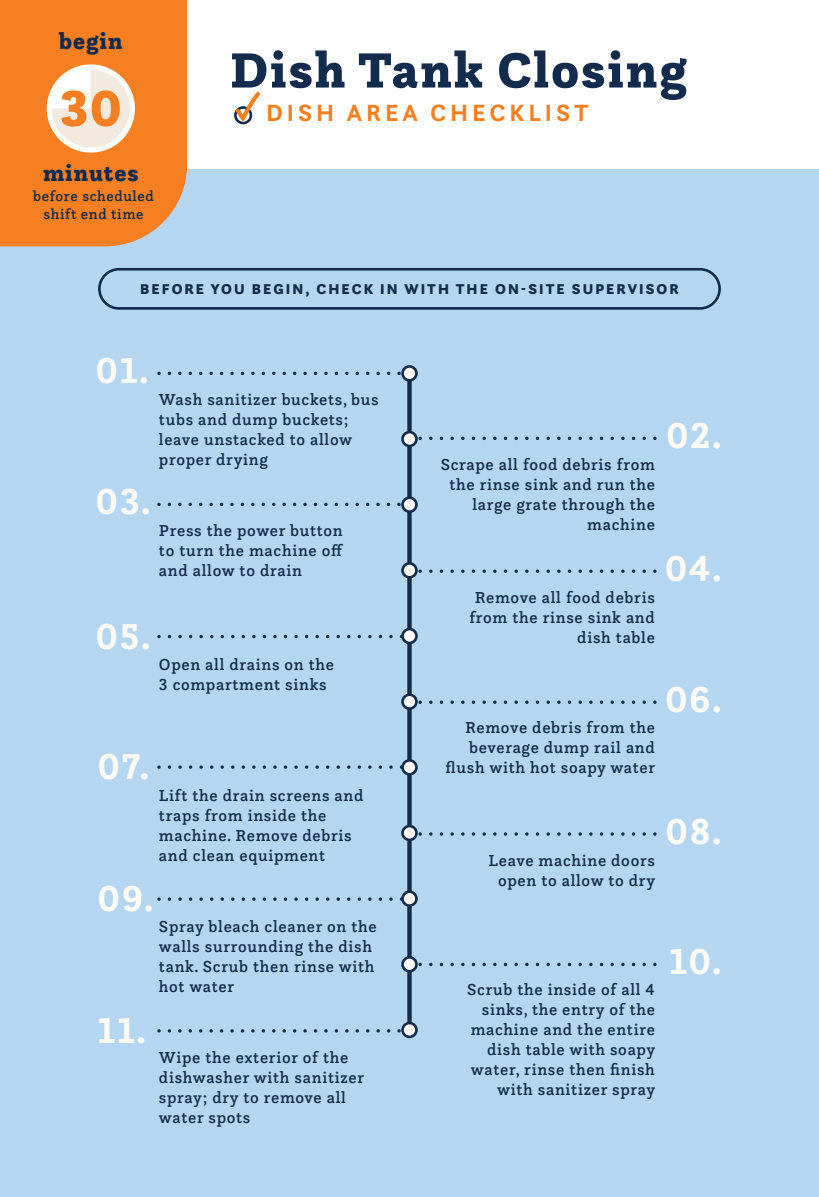
<style>
.page{position:relative;width:819px;height:1197px;background:#fff}
.page>*{position:absolute;margin:0;border:0;box-sizing:border-box;transform-origin:0 0}
.t1{font:900 52.5px "Questa Slab";color:#f57f21}
.t2{font:900 51.62px "Questa Slab";letter-spacing:.04em;color:#132b4d}
.t3{font:700 37.62px "Questa Slab";letter-spacing:.04em;color:#fefbf5}
.t4{font:700 24.5px "Questa Sans";letter-spacing:.16em;color:#f57f21}
.t5{font:900 23.62px "Questa Slab";letter-spacing:.04em;color:#132b4d}
.t6{font:500 16.62px/19.9px "Questa Slab";letter-spacing:.04em;color:#132b4d}
.t7{font:900 14.88px "Questa Sans";letter-spacing:.14em;color:#132b4d}
.t8{font:500 14.88px/17.8px "Questa Slab";letter-spacing:.04em;color:#132b4d;text-align:center}
</style>
<div class="page">
<div style="left:0;top:169px;width:819px;height:1028px;background:#b5d6f0"></div>
<div style="left:0;top:0;width:187px;height:246px;background:#f57f21"></div>
<div style="left:47px;top:64px;width:88px;height:89px;background:#fff;border-radius:50%"></div>
<svg style="left:52px;top:70px;width:78px;height:78px"></svg>
<div style="left:407px;top:376px;width:5px;height:655px;background:#132b4d"></div>
<svg style="left:159px;top:372px;width:240px;height:3px"></svg>
<svg style="left:159px;top:503px;width:240px;height:3px"></svg>
<svg style="left:418px;top:437px;width:226px;height:3px"></svg>
<svg style="left:418px;top:569px;width:226px;height:4px"></svg>
<svg style="left:159px;top:634px;width:485px;height:91px"></svg>
<svg style="left:159px;top:765px;width:232px;height:4px"></svg>
<svg style="left:157px;top:796px;width:500px;height:243px"></svg>
<div style="left:403px;top:366px;width:13px;height:14px;background:#fefbf5;border-radius:50%"></div>
<div style="left:401px;top:365px;width:17px;height:17px;border:3px solid #132b4d;border-radius:50%"></div>
<div style="left:403px;top:432px;width:13px;height:14px;background:#fefbf5;border-radius:50%"></div>
<div style="left:401px;top:431px;width:17px;height:16px;border:3px solid #132b4d;border-radius:50%"></div>
<div style="left:403px;top:498px;width:13px;height:14px;background:#fefbf5;border-radius:50%"></div>
<div style="left:401px;top:496px;width:17px;height:17px;border:3px solid #132b4d;border-radius:50%"></div>
<div style="left:403px;top:563px;width:13px;height:14px;background:#fefbf5;border-radius:50%"></div>
<div style="left:401px;top:562px;width:17px;height:17px;border:3px solid #132b4d;border-radius:50%"></div>
<div style="left:403px;top:629px;width:13px;height:14px;background:#fefbf5;border-radius:50%"></div>
<div style="left:401px;top:628px;width:17px;height:16px;border:3px solid #132b4d;border-radius:50%"></div>
<div style="left:403px;top:695px;width:13px;height:14px;background:#fefbf5;border-radius:50%"></div>
<div style="left:401px;top:693px;width:17px;height:17px;border:3px solid #132b4d;border-radius:50%"></div>
<div style="left:403px;top:760px;width:13px;height:14px;background:#fefbf5;border-radius:50%"></div>
<div style="left:401px;top:759px;width:17px;height:17px;border:3px solid #132b4d;border-radius:50%"></div>
<div style="left:403px;top:826px;width:13px;height:14px;background:#fefbf5;border-radius:50%"></div>
<div style="left:401px;top:825px;width:17px;height:16px;border:3px solid #132b4d;border-radius:50%"></div>
<div style="left:403px;top:892px;width:13px;height:14px;background:#fefbf5;border-radius:50%"></div>
<div style="left:401px;top:890px;width:17px;height:17px;border:3px solid #132b4d;border-radius:50%"></div>
<div style="left:403px;top:957px;width:13px;height:14px;background:#fefbf5;border-radius:50%"></div>
<div style="left:401px;top:956px;width:17px;height:17px;border:3px solid #132b4d;border-radius:50%"></div>
<div style="left:403px;top:1023px;width:13px;height:14px;background:#fefbf5;border-radius:50%"></div>
<div style="left:401px;top:1022px;width:17px;height:16px;border:3px solid #132b4d;border-radius:50%"></div>
<svg style="left:234px;top:91px;width:27px;height:34px"></svg>
<div style="left:98px;top:268px;width:623px;height:42px;border:3px solid #132b4d;border-radius:20px"></div>
<h3 class="t5" style="left:59px;top:25px;width:65px">begin</h3>
<h1 class="t1" style="left:60px;top:74px;width:64px">30</h1>
<h3 class="t5" style="left:43px;top:158px;width:97px">minutes</h3>
<p class="t8" style="left:33px;top:187px;width:122px">before scheduled shift end time</p>
<h2 class="t2" style="left:230px;top:36px;width:458px">Dish Tank Closing</h2>
<h3 class="t4" style="left:266px;top:97px;width:324px">DISH AREA CHECKLIST</h3>
<p class="t7" style="left:140px;top:279px;width:540px">BEFORE YOU BEGIN, CHECK IN WITH THE ON-SITE SUPERVISOR</p>
<h3 class="t3" style="left:96px;top:346px;width:54px">01.</h3>
<h3 class="t3" style="left:96px;top:477px;width:57px">03.</h3>
<p class="t6" style="left:159px;top:389px;width:221px">Wash sanitizer buckets, bus tubs and dump buckets; leave unstacked to allow proper drying</p>
<p class="t6" style="left:159px;top:521px;width:186px;text-align:justify">Press the power button to turn the machine off and allow to drain</p>
<h3 class="t3" style="left:96px;top:613px;width:56px">05.</h3>
<p class="t6" style="left:159px;top:654px;width:177px">Open all drains on the<br>3 compartment sinks</p>
<h3 class="t3" style="left:98px;top:742px;width:53px">07.</h3>
<p class="t6" style="left:159px;top:785px;width:206px">Lift the drain screens and traps from inside the machine. Remove debris and clean equipment</p>
<h3 class="t3" style="left:98px;top:874px;width:57px">09.</h3>
<h3 class="t3" style="left:98px;top:1006px;width:50px">11.</h3>
<p class="t6" style="left:159px;top:917px;width:219px">Spray bleach cleaner on the walls surrounding the dish tank. Scrub then rinse with hot water</p>
<p class="t6" style="left:159px;top:1047px;width:207px">Wipe the exterior of the dishwasher with sanitizer spray; dry to remove all water spots</p>
<p class="t6" style="left:441px;top:454px;width:216px;text-align:right">Scrape all food debris from the rinse sink and run the large grate through the machine</p>
<p class="t6" style="left:469px;top:587px;width:187px;text-align:right">Remove all food debris from the rinse sink and dish table</p>
<h3 class="t3" style="left:666px;top:411px;width:57px">02.</h3>
<h3 class="t3" style="left:665px;top:544px;width:58px">04.</h3>
<p class="t6" style="left:446px;top:717px;width:211px;text-align:right">Remove debris from the beverage dump rail and flush with hot soapy water</p>
<h3 class="t3" style="left:665px;top:675px;width:58px">06.</h3>
<p class="t6" style="left:489px;top:850px;width:168px;text-align:center">Leave machine doors open to allow to dry</p>
<h3 class="t3" style="left:666px;top:807px;width:57px">08.</h3>
<p class="t6" style="left:467px;top:979px;width:190px;text-align:right">Scrub the inside of all 4 sinks, the entry of the machine and the entire dish table with soapy water, rinse then finish with sanitizer spray</p>
<h3 class="t3" style="left:669px;top:937px;width:54px">10.</h3>
</div>
